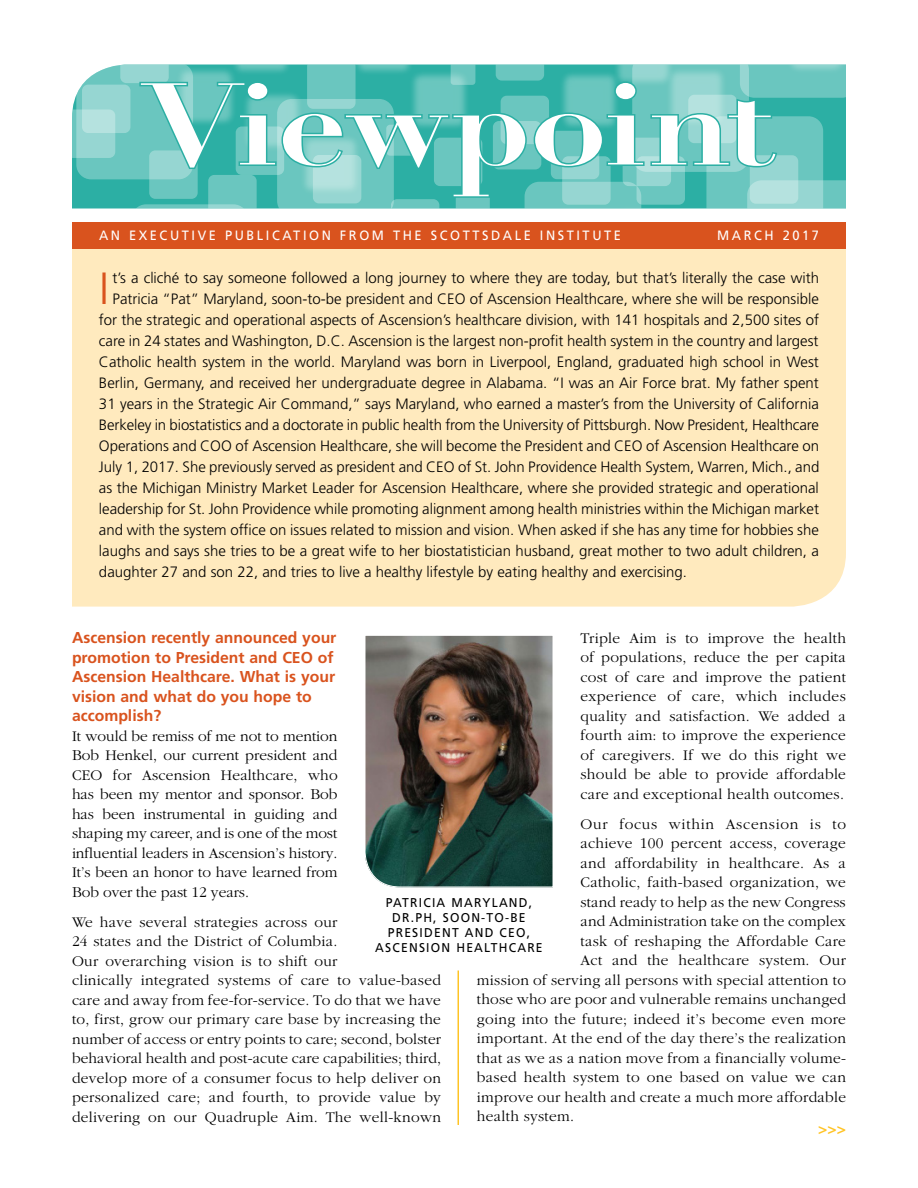
<style>
.page{position:relative;width:918px;height:1188px;background:#fff}
.page>*{position:absolute;margin:0;border:0;box-sizing:border-box;transform-origin:0 0}
.t1{font:700 114px "Didot";color:#fff;scale:1.2 1}
.t2{font:300 45.15px "Frutiger";color:#d9531e}
.t3{font:700 15.75px/19.5px "Frutiger";color:#d9531e}
.t4{font:300 15.3px/19.5px "Garamond";letter-spacing:.02em;color:#000;text-align:justify}
.t5{font:300 15.3px "Garamond";letter-spacing:.05em;color:#000}
.t6{font:700 15.3px "Frutiger";color:#ffc425}
.t7{font:300 15px "Frutiger";color:#000}
.t8{font:13.5px "Frutiger";letter-spacing:.2em;color:#fff;scale:.95 1}
.t9{font:12.75px/15px "Frutiger";letter-spacing:.1em;color:#000;text-align:center;scale:.95 1}
</style>
<div class="page">
<div style="left:72px;top:249px;width:774px;height:358px;background:#ffeabe"></div>
<div style="left:72px;top:222px;width:774px;height:27px;background:#d9531e"></div>
<svg style="left:72px;top:64px;width:774px;height:144px;background:#62c3bb"></svg>
<img style="left:365px;top:635px;width:188px;height:253px">
<hr style="left:458px;top:970px;width:1px;height:155px;background:#ffc425">
<h1 class="t1" style="left:143px;top:53px;width:528px">Viewpoint</h1>
<p class="t8" style="left:99px;top:228px;width:551px">AN EXECUTIVE PUBLICATION FROM THE SCOTTSDALE INSTITUTE</p>
<p class="t8" style="left:717px;top:228px;width:109px">MARCH 2017</p>
<h2 class="t2" style="left:99px;top:262px;width:12px">I</h2>
<p class="t7" style="left:113px;top:269px;width:708px">t’s a cliché to say someone followed a long journey to where they are today, but that’s literally the case with</p>
<p class="t7" style="left:113px;top:290px;width:708px">Patricia “Pat” Maryland, soon-to-be president and CEO of Ascension Healthcare, where she will be responsible</p>
<p class="t7" style="left:99px;top:311px;width:722px">for the strategic and operational aspects of Ascension’s healthcare division, with 141 hospitals and 2,500 sites of</p>
<p class="t7" style="left:99px;top:332px;width:721px">care in 24 states and Washington, D.C. Ascension is the largest non-profit health system in the country and largest</p>
<p class="t7" style="left:99px;top:353px;width:721px">Catholic health system in the world. Maryland was born in Liverpool, England, graduated high school in West</p>
<p class="t7" style="left:99px;top:374px;width:721px">Berlin, Germany, and received her undergraduate degree in Alabama. “I was an Air Force brat. My father spent</p>
<p class="t7" style="left:99px;top:395px;width:722px">31 years in the Strategic Air Command,” says Maryland, who earned a master’s from the University of California</p>
<p class="t7" style="left:99px;top:416px;width:722px">Berkeley in biostatistics and a doctorate in public health from the University of Pittsburgh. Now President, Healthcare</p>
<p class="t7" style="left:99px;top:437px;width:722px">Operations and COO of Ascension Healthcare, she will become the President and CEO of Ascension Healthcare on</p>
<p class="t7" style="left:99px;top:458px;width:722px">July 1, 2017. She previously served as president and CEO of St. John Providence Health System, Warren, Mich., and</p>
<p class="t7" style="left:99px;top:479px;width:721px">as the Michigan Ministry Market Leader for Ascension Healthcare, where she provided strategic and operational</p>
<p class="t7" style="left:99px;top:500px;width:722px">leadership for St. John Providence while promoting alignment among health ministries within the Michigan market</p>
<p class="t7" style="left:99px;top:521px;width:722px">and with the system office on issues related to mission and vision. When asked if she has any time for hobbies she</p>
<p class="t7" style="left:99px;top:542px;width:722px">laughs and says she tries to be a great wife to her biostatistician husband, great mother to two adult children, a</p>
<p class="t7" style="left:99px;top:563px;width:590px">daughter 27 and son 22, and tries to live a healthy lifestyle by eating healthy and exercising.</p>
<p class="t3" style="left:72px;top:628px;width:266px">Ascension recently announced your promotion to President and CEO of<br>Ascension Healthcare. What is your vision and what do you hope to accomplish?</p>
<p class="t4" style="left:72px;top:726px;width:267px">It would be remiss of me not to mention Bob Henkel, our current president and CEO for Ascension Healthcare, who has been my mentor and sponsor. Bob has been instrumental in guiding and shaping my career, and is one of the most influential leaders in Ascension’s history.<br>It’s been an honor to have learned from Bob over the past 12 years.</p>
<p class="t4" style="left:72px;top:912px;width:371px;text-align:left">We have several strategies across our<br>24 states and the District of Columbia.<br>Our overarching vision is to shift our<br>clinically integrated systems of care to value-based care and away from fee-for-service. To do that we have to, first, grow our primary care base by increasing the number of access or entry points to care; second, bolster behavioral health and post-acute care capabilities; third, develop more of a consumer focus to help deliver on personalized care; and fourth, to provide value by delivering on our Quadruple Aim. The well-known</p>
<p class="t4" style="left:580px;top:628px;width:267px">Triple Aim is to improve the health of populations, reduce the per capita cost of care and improve the patient experience of care, which includes quality and satisfaction. We added a fourth aim: to improve the experience of caregivers. If we do this right we should be able to provide affordable care and exceptional health outcomes.</p>
<p class="t5" style="left:580px;top:815px;width:267px">Our focus within Ascension is to</p>
<p class="t4" style="left:580px;top:834px;width:267px">achieve 100 percent access, coverage</p>
<p class="t4" style="left:580px;top:853px;width:267px">and affordability in healthcare. As a</p>
<p class="t4" style="left:580px;top:873px;width:267px">Catholic, faith-based organization, we</p>
<p class="t4" style="left:580px;top:892px;width:267px">stand ready to help as the new Congress</p>
<p class="t4" style="left:580px;top:912px;width:267px">and Administration take on the complex</p>
<p class="t4" style="left:580px;top:931px;width:267px">task of reshaping the Affordable Care</p>
<p class="t4" style="left:580px;top:951px;width:267px">Act and the healthcare system. Our</p>
<p class="t4" style="left:477px;top:970px;width:371px">mission of serving all persons with special attention to</p>
<p class="t4" style="left:477px;top:990px;width:371px">those who are poor and vulnerable remains unchanged</p>
<p class="t4" style="left:477px;top:1009px;width:370px">going into the future; indeed it’s become even more</p>
<p class="t4" style="left:477px;top:1029px;width:371px">important. At the end of the day there’s the realization</p>
<p class="t4" style="left:477px;top:1048px;width:371px">that as we as a nation move from a financially volume-</p>
<p class="t4" style="left:477px;top:1068px;width:371px">based health system to one based on value we can</p>
<p class="t4" style="left:477px;top:1087px;width:371px">improve our health and create a much more affordable</p>
<p class="t4" style="left:477px;top:1107px;width:99px">health system.</p>
<p class="t9" style="left:375px;top:895px;width:178px">PATRICIA MARYLAND,<br>DR.PH, SOON-TO-BE<br>PRESIDENT AND CEO,<br>ASCENSION HEALTHCARE</p>
<p class="t6" style="left:818px;top:1120px;width:29px">&gt;&gt;&gt;</p>
</div>
